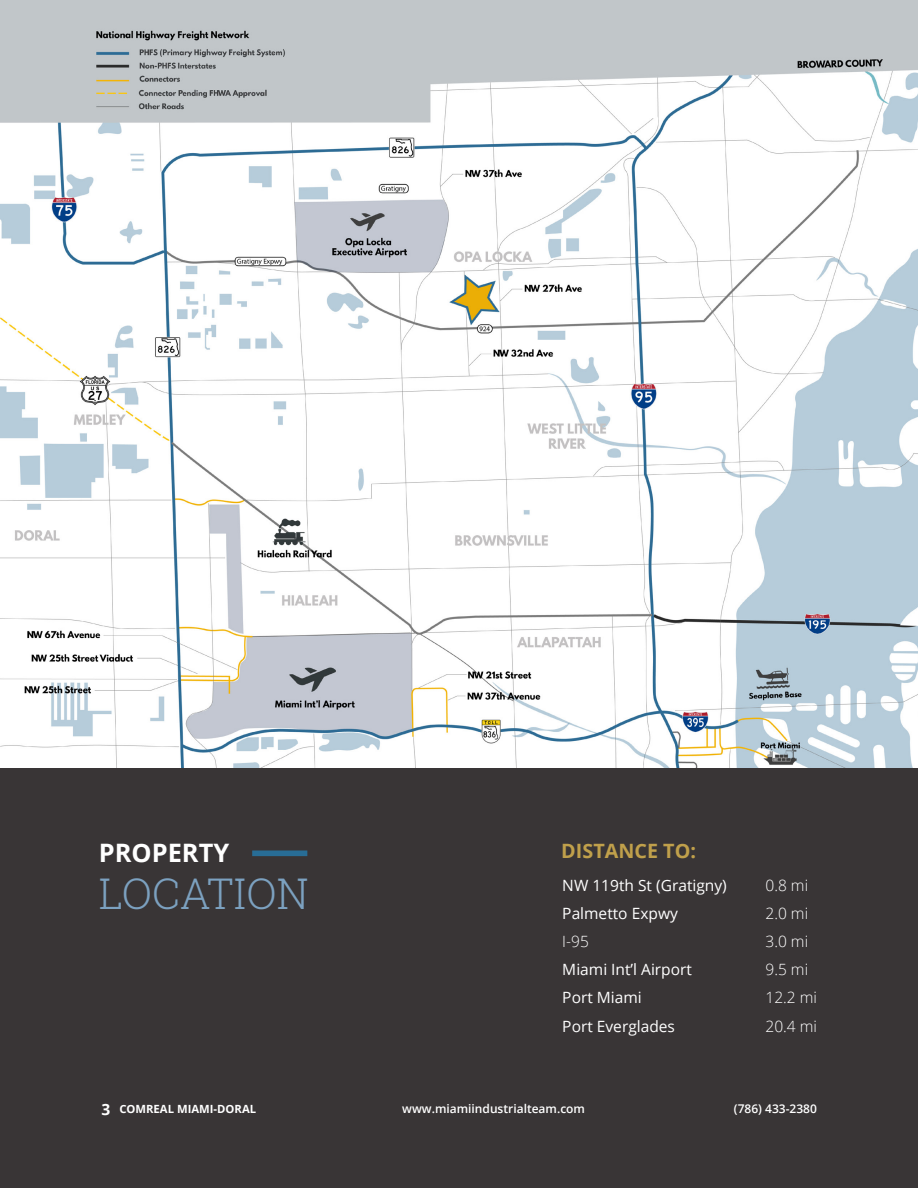
<style>
.page{position:relative;width:918px;height:1188px;background:#fff}
.page>*{position:absolute;margin:0;border:0;box-sizing:border-box;transform-origin:0 0}
.Page_Header_-_Blue{font:300 42.3px "Roboto Slab";color:#7ca1c0}
.Page_Header_-_White{font:700 25.35px "Open Sans";color:#fff}
.Page_Body_Text_-_Whi{font:700 19.8px "Open Sans";color:#c0a04b}
.Page_Body_Text_-_Whi-2{font:15.45px "Open Sans";color:#fff}
.Page_Body_Text_-_Whi-3{font:300 15.45px "Open Sans";color:#fff}
.Page_Section_Title{font:700 15.45px "Open Sans";color:#fff}
.Top_Right_Address{font:600 12px "Open Sans";color:#fff}
.Page_Section_Title-2{font:700 11.25px "Open Sans";color:#fff}
</style>
<div class="page">
<img style="left:0;top:0;width:918px;height:768px">
<div style="left:0;top:768px;width:918px;height:420px;background:#393536"></div>
<div style="left:252px;top:851px;width:55px;height:5px;background:#286d96"></div>
<p class="Page_Header_-_White" style="left:99px;top:835px;width:132px">PROPERTY</p>
<p class="Page_Body_Text_-_Whi" style="left:561px;top:837px;width:136px">DISTANCE TO:</p>
<p class="Page_Header_-_Blue" style="left:99px;top:864px;width:211px">LOCATION</p>
<p class="Page_Body_Text_-_Whi-2" style="left:562px;top:874px;width:166px">NW 119th St (Gratigny)</p>
<p class="Page_Body_Text_-_Whi-3" style="left:766px;top:874px;width:44px">0.8 mi</p>
<p class="Page_Body_Text_-_Whi-2" style="left:562px;top:903px;width:117px">Palmetto Expwy</p>
<p class="Page_Body_Text_-_Whi-3" style="left:766px;top:903px;width:44px">2.0 mi</p>
<p class="Page_Body_Text_-_Whi-3" style="left:562px;top:931px;width:28px">I-95</p>
<p class="Page_Body_Text_-_Whi-3" style="left:766px;top:931px;width:44px">3.0 mi</p>
<p class="Page_Body_Text_-_Whi-2" style="left:562px;top:959px;width:131px">Miami Int’l Airport</p>
<p class="Page_Body_Text_-_Whi-3" style="left:766px;top:959px;width:44px">9.5 mi</p>
<p class="Page_Body_Text_-_Whi-2" style="left:562px;top:987px;width:81px">Port Miami</p>
<p class="Page_Body_Text_-_Whi-3" style="left:766px;top:987px;width:53px">12.2 mi</p>
<p class="Page_Body_Text_-_Whi-2" style="left:562px;top:1015px;width:114px">Port Everglades</p>
<p class="Page_Body_Text_-_Whi-3" style="left:766px;top:1015px;width:53px">20.4 mi</p>
<p class="Page_Section_Title" style="left:101px;top:1098px;width:10px">3</p>
<p class="Page_Section_Title-2" style="left:119px;top:1101px;width:138px">COMREAL MIAMI-DORAL</p>
<p class="Top_Right_Address" style="left:402px;top:1101px;width:184px">www.miamiindustrialteam.com</p>
<p class="Top_Right_Address" style="left:734px;top:1101px;width:85px">(786) 433-2380</p>
</div>
